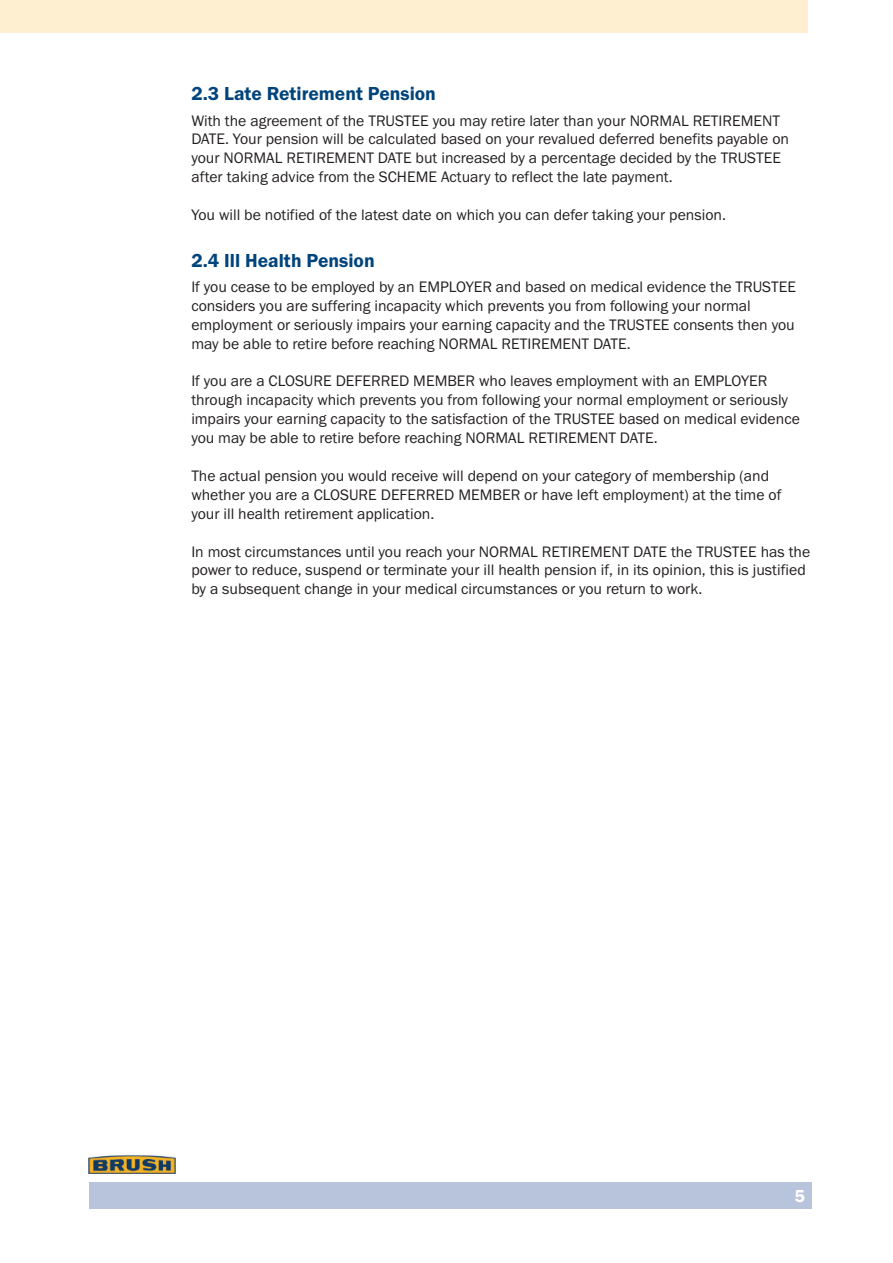
<style>
.page{position:relative;width:893px;height:1263px;background:#fff}
.page>*{position:absolute;margin:0;border:0;box-sizing:border-box;transform-origin:0 0}
.t1{font:600 19.5px "Franklin Gothic Itc T";color:#00447b}
.t2{font:600 18px "Franklin Gothic Itc T";color:#fff}
.t3{font:15.75px/18.9px "Franklin Gothic Itc T";color:#231f20}
</style>
<div class="page">
<div style="left:0;top:0;width:808px;height:33px;background:#feefd0"></div>
<div style="left:89px;top:1182px;width:723px;height:27px;background:#b8c4dc"></div>
<img style="left:88px;top:1155px;width:87px;height:19px">
<p class="t1" style="left:191px;top:82px;width:246px">2.3 Late Retirement Pension</p>
<p class="t3" style="left:191px;top:111px;width:599px">With the agreement of the TRUSTEE you may retire later than your NORMAL RETIREMENT DATE. Your pension will be calculated based on your revalued deferred benefits payable on your NORMAL RETIREMENT DATE but increased by a percentage decided by the TRUSTEE after taking advice from the SCHEME Actuary to reflect the late payment.</p>
<p class="t3" style="left:191px;top:205px;width:536px">You will be notified of the latest date on which you can defer taking your pension.</p>
<p class="t1" style="left:191px;top:249px;width:185px">2.4 Ill Health Pension</p>
<p class="t3" style="left:191px;top:277px;width:606px">If you cease to be employed by an EMPLOYER and based on medical evidence the TRUSTEE considers you are suffering incapacity which prevents you from following your normal employment or seriously impairs your earning capacity and the TRUSTEE consents then you may be able to retire before reaching NORMAL RETIREMENT DATE.</p>
<p class="t3" style="left:191px;top:371px;width:610px">If you are a CLOSURE DEFERRED MEMBER who leaves employment with an EMPLOYER through incapacity which prevents you from following your normal employment or seriously impairs your earning capacity to the satisfaction of the TRUSTEE based on medical evidence you may be able to retire before reaching NORMAL RETIREMENT DATE.</p>
<p class="t3" style="left:191px;top:466px;width:592px">The actual pension you would receive will depend on your category of membership (and whether you are a CLOSURE DEFERRED MEMBER or have left employment) at the time of your ill health retirement application.</p>
<p class="t3" style="left:191px;top:542px;width:620px">In most circumstances until you reach your NORMAL RETIREMENT DATE the TRUSTEE has the power to reduce, suspend or terminate your ill health pension if, in its opinion, this is justified by a subsequent change in your medical circumstances or you return to work.</p>
<p class="t2" style="left:794px;top:1185px;width:12px">5</p>
</div>
